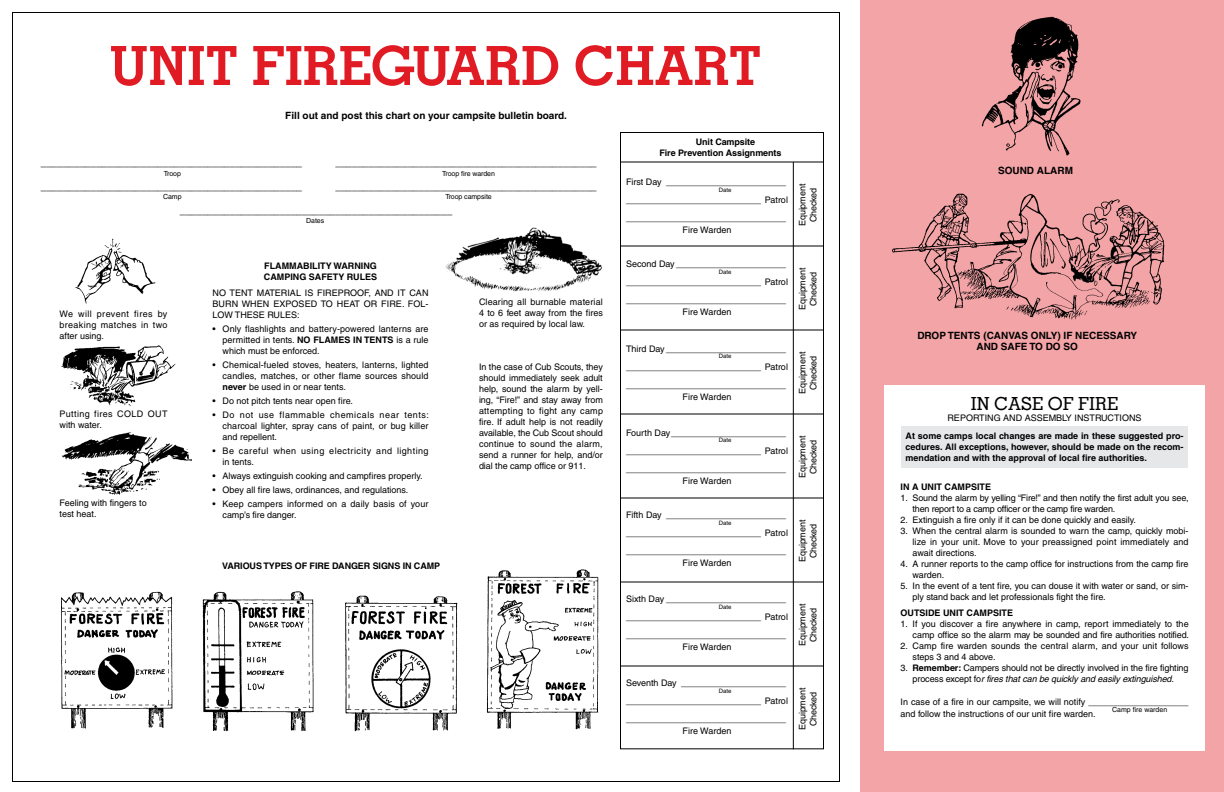
<style>
.page{position:relative;width:1224px;height:792px;background:#fff}
.page>*{position:absolute;margin:0;border:0;box-sizing:border-box;transform-origin:0 0}
.t1{font:700 54px "Memphis";color:#e11b24}
.t2{font:500 18px "Memphis";color:#000}
.t3{font:700 10px/11px "Helvetica";color:#000;text-align:center}
.t4{font:9px/11px "Helvetica";color:#000}
.t5{font:700 9px/11px "Helvetica";color:#000}
.t6{font:9px/11px "Helvetica";letter-spacing:-.02em;color:#000}
.t7{font:9px/11px "Helvetica";letter-spacing:.05em;color:#000}
.t8{font:9px/11px "Helvetica";letter-spacing:.04em;color:#000}
.t9{font:7px "Helvetica";letter-spacing:-.01em;color:#000}
.t10{font:6px "Helvetica";letter-spacing:-.01em;color:#000}
.s1{font-weight:700}
.s2{font-style:italic}
</style>
<div class="page">
<img style="left:75px;top:238px;width:81px;height:65px">
<img style="left:61px;top:345px;width:115px;height:61px">
<img style="left:62px;top:432px;width:130px;height:63px">
<img style="left:61px;top:591px;width:112px;height:138px">
<img style="left:202px;top:591px;width:112px;height:141px">
<img style="left:345px;top:595px;width:113px;height:137px">
<img style="left:445px;top:227px;width:157px;height:65px">
<img style="left:486px;top:569px;width:113px;height:161px">
<div style="left:860px;top:0;width:364px;height:792px;background:#f3a4a7"></div>
<div style="left:884px;top:385px;width:321px;height:366px;background:#fff"></div>
<div style="left:620px;top:132px;width:204px;height:617px;border:1px solid #000"></div>
<hr style="left:620px;top:162px;width:204px;height:1px;background:#000">
<hr style="left:620px;top:246px;width:204px;height:1px;background:#000">
<hr style="left:620px;top:330px;width:204px;height:1px;background:#000">
<hr style="left:620px;top:414px;width:204px;height:1px;background:#000">
<hr style="left:620px;top:498px;width:204px;height:1px;background:#000">
<hr style="left:620px;top:582px;width:204px;height:1px;background:#000">
<hr style="left:620px;top:666px;width:204px;height:1px;background:#000">
<hr style="left:793px;top:162px;width:1px;height:587px;background:#000">
<img style="left:981px;top:16px;width:100px;height:140px">
<img style="left:892px;top:193px;width:273px;height:127px">
<div style="left:902px;top:426px;width:286px;height:42px;background:#e6e7e8"></div>
<h1 class="t1" style="left:109px;top:32px;width:654px">UNIT FIREGUARD CHART</h1>
<p class="t3" style="left:285px;top:110px;width:283px">Fill out and post this chart on your campsite bulletin board.</p>
<p class="t3" style="left:41px;top:157px;width:263px">_______________________________________________</p>
<p class="t3" style="left:335px;top:157px;width:263px">_______________________________________________</p>
<p class="t3" style="left:41px;top:181px;width:263px">_______________________________________________</p>
<p class="t3" style="left:335px;top:181px;width:263px">_______________________________________________</p>
<p class="t3" style="left:180px;top:205px;width:274px">_________________________________________________</p>
<p class="t9" style="left:164px;top:170px;width:19px">Troop</p>
<p class="t9" style="left:442px;top:170px;width:54px">Troop fire warden</p>
<p class="t9" style="left:163px;top:193px;width:20px">Camp</p>
<p class="t9" style="left:445px;top:193px;width:48px">Troop campsite</p>
<p class="t9" style="left:306px;top:217px;width:20px">Dates</p>
<p class="t4" style="left:60px;top:308px;width:110px;text-align:justify">We will prevent fires by breaking matches in two after using.</p>
<p class="t8" style="left:60px;top:408px;width:110px">Putting fires COLD OUT with water.</p>
<p class="t4" style="left:60px;top:497px;width:89px">Feeling with fingers to test heat.</p>
<p class="t5" style="left:264px;top:260px;width:115px">FLAMMABILITY WARNING<br>CAMPING SAFETY RULES</p>
<p class="t4" style="left:213px;top:287px;width:217px;text-align:justify">NO TENT MATERIAL IS FIREPROOF, AND IT CAN BURN WHEN EXPOSED TO HEAT OR FIRE. FOL-LOW THESE RULES:</p>
<p class="t4" style="left:223px;top:323px;width:208px;text-align:justify;text-indent:-10px">• Only flashlights and battery-powered lanterns are permitted in tents. <span class="s1">NO FLAMES IN TENTS</span> is a rule which must be enforced.</p>
<p class="t4" style="left:223px;top:359px;width:207px;text-align:justify;text-indent:-10px">• Chemical-fueled stoves, heaters, lanterns, lighted candles, matches, or other flame sources should <span class="s1">never</span> be used in or near tents.</p>
<p class="t4" style="left:213px;top:395px;width:142px">• Do not pitch tents near open fire.</p>
<p class="t4" style="left:223px;top:409px;width:208px;text-align:justify;text-indent:-10px">• Do not use flammable chemicals near tents: charcoal lighter, spray cans of paint, or bug killer and repellent.</p>
<p class="t7" style="left:223px;top:445px;width:207px;text-indent:-10px">• Be careful when using electricity and lighting in tents.</p>
<p class="t4" style="left:213px;top:470px;width:212px">• Always extinguish cooking and campfires properly.</p>
<p class="t4" style="left:213px;top:484px;width:197px">• Obey all fire laws, ordinances, and regulations.</p>
<p class="t4" style="left:223px;top:498px;width:207px;text-indent:-10px">• Keep campers informed on a daily basis of your camp’s fire danger.</p>
<p class="t5" style="left:222px;top:560px;width:219px">VARIOUS TYPES OF FIRE DANGER SIGNS IN CAMP</p>
<p class="t4" style="left:479px;top:297px;width:125px;text-align:justify">Clearing all burnable material 4 to 6 feet away from the fires or as required by local law.</p>
<p class="t4" style="left:479px;top:361px;width:126px;text-align:justify">In the case of Cub Scouts, they should immediately seek adult help, sound the alarm by yell&shy;ing, “Fire!” and stay away from attempting to fight any camp fire. If adult help is not readily available, the Cub Scout should continue to sound the alarm, send a runner for help, and/or dial the camp office or 911.</p>
<p class="t5" style="left:659px;top:136px;width:124px;text-indent:36px">Unit Campsite<br>Fire Prevention Assignments</p>
<p class="t4" style="left:626px;top:173px;width:163px;line-height:18px">First Day ________________________ ___________________________ Patrol ________________________________</p>
<p class="t4" style="left:683px;top:224px;width:50px">Fire Warden</p>
<p class="t10" style="left:719px;top:186px;width:14px">Date</p>
<p class="t4" style="left:626px;top:255px;width:163px;line-height:18px">Second Day ______________________ ___________________________ Patrol ________________________________</p>
<p class="t4" style="left:683px;top:306px;width:50px">Fire Warden</p>
<p class="t10" style="left:719px;top:268px;width:14px">Date</p>
<p class="t4" style="left:626px;top:340px;width:163px;line-height:18px">Third Day ________________________ ___________________________ Patrol ________________________________</p>
<p class="t4" style="left:683px;top:391px;width:50px">Fire Warden</p>
<p class="t10" style="left:719px;top:353px;width:14px">Date</p>
<p class="t4" style="left:626px;top:424px;width:163px;line-height:18px">Fourth Day_______________________ ___________________________ Patrol ________________________________</p>
<p class="t4" style="left:683px;top:475px;width:50px">Fire Warden</p>
<p class="t10" style="left:719px;top:437px;width:14px">Date</p>
<p class="t4" style="left:626px;top:506px;width:163px;line-height:18px">Fifth Day ________________________ ___________________________ Patrol ________________________________</p>
<p class="t4" style="left:683px;top:558px;width:50px">Fire Warden</p>
<p class="t10" style="left:719px;top:520px;width:14px">Date</p>
<p class="t4" style="left:626px;top:590px;width:163px;line-height:18px">Sixth Day ________________________ ___________________________ Patrol ________________________________</p>
<p class="t4" style="left:683px;top:642px;width:50px">Fire Warden</p>
<p class="t10" style="left:719px;top:604px;width:14px">Date</p>
<p class="t4" style="left:626px;top:674px;width:163px;line-height:18px">Seventh Day _____________________ ___________________________ Patrol ________________________________</p>
<p class="t4" style="left:683px;top:726px;width:50px">Fire Warden</p>
<p class="t10" style="left:719px;top:688px;width:14px">Date</p>
<p class="t4" style="left:797px;top:226px;width:44px;text-align:center;rotate:-90deg">Equipment<br>Checked</p>
<p class="t4" style="left:797px;top:310px;width:44px;text-align:center;rotate:-90deg">Equipment<br>Checked</p>
<p class="t4" style="left:797px;top:394px;width:44px;text-align:center;rotate:-90deg">Equipment<br>Checked</p>
<p class="t4" style="left:797px;top:478px;width:44px;text-align:center;rotate:-90deg">Equipment<br>Checked</p>
<p class="t4" style="left:797px;top:562px;width:44px;text-align:center;rotate:-90deg">Equipment<br>Checked</p>
<p class="t4" style="left:797px;top:646px;width:44px;text-align:center;rotate:-90deg">Equipment<br>Checked</p>
<p class="t4" style="left:797px;top:730px;width:44px;text-align:center;rotate:-90deg">Equipment<br>Checked</p>
<p class="t3" style="left:998px;top:165px;width:76px">SOUND ALARM</p>
<p class="t3" style="left:917px;top:330px;width:221px">DROP TENTS (CANVAS ONLY) IF NECESSARY<br>AND SAFE TO DO SO</p>
<h2 class="t2" style="left:971px;top:392px;width:149px">IN CASE OF FIRE</h2>
<p class="t4" style="left:948px;top:412px;width:196px">REPORTING AND ASSEMBLY INSTRUCTIONS</p>
<p class="t5" style="left:906px;top:430px;width:280px;text-align:justify">At some camps local changes are made in these suggested pro&shy;cedures. All exceptions, however, should be made on the recom&shy;mendation and with the approval of local fire authorities.</p>
<p class="t5" style="left:901px;top:481px;width:92px">IN A UNIT CAMPSITE</p>
<p class="t6" style="left:913px;top:492px;width:277px;text-indent:-12px">1. Sound the alarm by yelling “Fire!” and then notify the first adult you see, then report to a camp officer or the camp fire warden.</p>
<p class="t4" style="left:901px;top:514px;width:237px">2. Extinguish a fire only if it can be done quickly and easily.</p>
<p class="t4" style="left:913px;top:525px;width:278px;text-align:justify;text-indent:-12px">3. When the central alarm is sounded to warn the camp, quickly mobi&shy;lize in your unit. Move to your preassigned point immediately and await directions.</p>
<p class="t4" style="left:913px;top:558px;width:278px;text-indent:-12px">4. A runner reports to the camp office for instructions from the camp fire warden.</p>
<p class="t4" style="left:913px;top:580px;width:278px;text-indent:-12px">5. In the event of a tent fire, you can douse it with water or sand, or sim&shy;ply stand back and let professionals fight the fire.</p>
<p class="t5" style="left:901px;top:607px;width:114px">OUTSIDE UNIT CAMPSITE</p>
<p class="t4" style="left:901px;top:618px;width:290px;text-align:right">1. If you discover a fire anywhere in camp, report immediately to the camp office so the alarm may be sounded and fire authorities notified.</p>
<p class="t4" style="left:913px;top:640px;width:278px;text-indent:-12px">2. Camp fire warden sounds the central alarm, and your unit follows steps 3 and 4 above.</p>
<p class="t4" style="left:901px;top:662px;width:289px;text-align:center">3. <span class="s1">Remember:</span> Campers should not be directly involved in the fire fighting process except fo<span class="s2">r fires that can be quickly and easily extinguished.</span></p>
<p class="t4" style="left:901px;top:696px;width:289px;line-height:12px">In case of a fire in our campsite, we will notify ____________________ and follow the instructions of our unit fire warden.</p>
<p class="t9" style="left:1112px;top:706px;width:57px">Camp fire warden</p>
</div>
